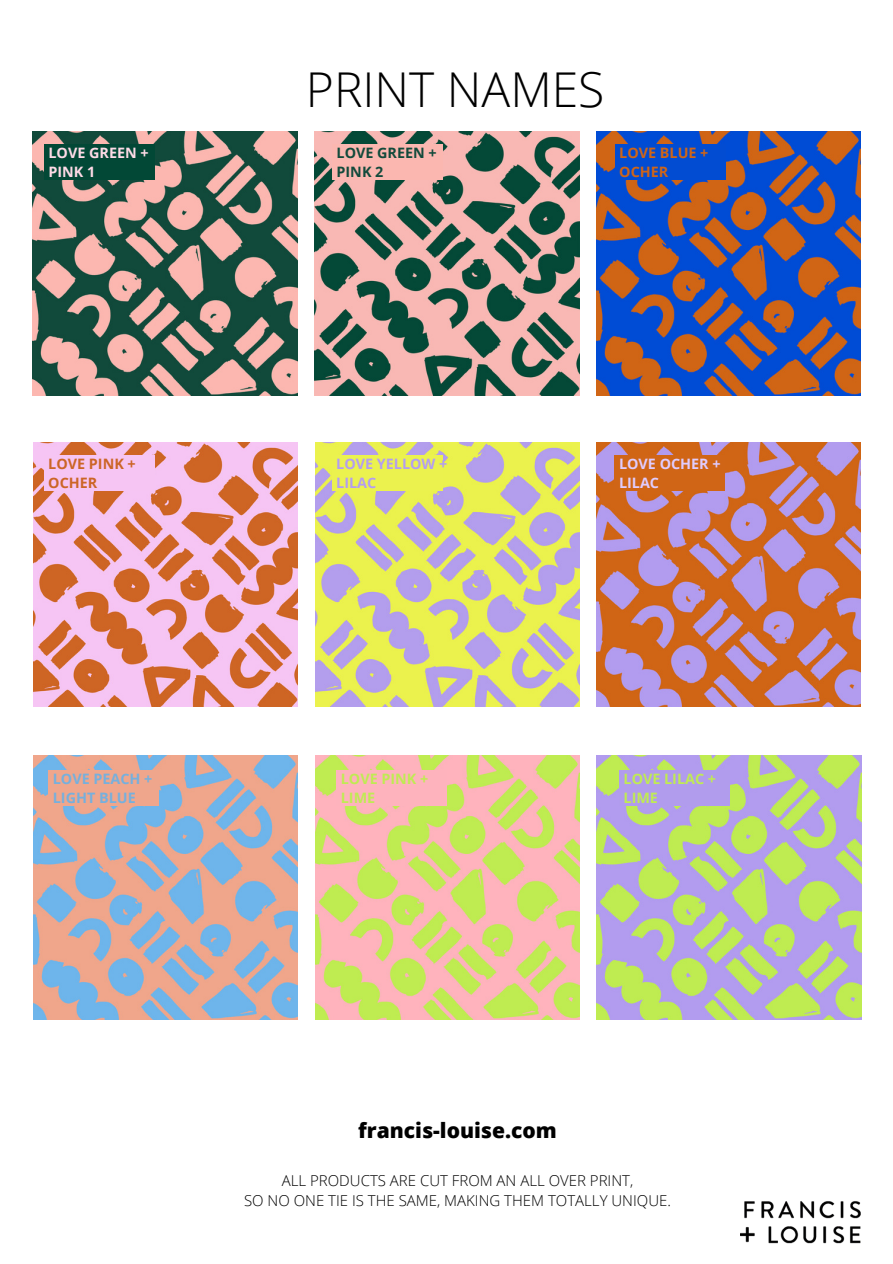
<style>
.page{position:relative;width:893px;height:1264px;background:#fff}
.page>*{position:absolute;margin:0;border:0;box-sizing:border-box;transform-origin:0 0}
.t1{font:300 48px "Open Sans";color:#000}
.t2{font:800 21px "Open Sans";color:#000}
.t3{font:300 15px "Open Sans";color:#000}
.t4{font:700 14.4px/19.2px "Open Sans";color:#c0eb53}
.t5{font:700 14.4px/19.2px "Open Sans";color:#76b0dd}
.t6{font:700 14.4px/19.2px "Open Sans";color:#b39df2}
.t7{font:700 14.4px/19.2px "Open Sans";color:#fedbe7}
.t8{font:700 14.4px/19.2px "Open Sans";color:#124a3b}
.t9{font:700 14.4px/19.2px "Open Sans";color:#e0ccfe}
.t10{font:700 14.4px/19.2px "Open Sans";color:#cc6526}
.t11{font:700 14.4px/19.2px "Open Sans";color:#d06517}
</style>
<div class="page">
<img style="left:33px;top:131px;width:264px;height:265px">
<img style="left:33px;top:442px;width:264px;height:265px">
<img style="left:315px;top:442px;width:264px;height:265px">
<img style="left:33px;top:755px;width:264px;height:264px">
<img style="left:315px;top:131px;width:264px;height:265px">
<img style="left:315px;top:755px;width:264px;height:264px">
<img style="left:596px;top:131px;width:264px;height:265px">
<img style="left:596px;top:442px;width:264px;height:265px">
<img style="left:596px;top:755px;width:264px;height:264px">
<img style="left:740px;top:1201px;width:120px;height:43px">
<div style="left:44px;top:144px;width:110px;height:36px;background:#024836"></div>
<div style="left:44px;top:455px;width:110px;height:36px;background:#f6c5f3"></div>
<div style="left:48px;top:770px;width:111px;height:36px;background:#efa68c"></div>
<div style="left:332px;top:144px;width:110px;height:36px;background:#fbb7b0"></div>
<div style="left:332px;top:455px;width:110px;height:36px;background:#ebf24e"></div>
<div style="left:336px;top:770px;width:111px;height:36px;background:#feb3bd"></div>
<div style="left:614px;top:144px;width:111px;height:36px;background:#024cd2"></div>
<div style="left:614px;top:455px;width:111px;height:36px;background:#d06516"></div>
<div style="left:619px;top:770px;width:110px;height:36px;background:#b19ced"></div>
<p class="t1" style="left:306px;top:55px;width:300px">PRINT NAMES</p>
<p class="t7" style="left:49px;top:142px;width:102px">LOVE GREEN +<br>PINK 1</p>
<p class="t8" style="left:336px;top:142px;width:102px">LOVE GREEN +<br>PINK 2</p>
<p class="t11" style="left:619px;top:142px;width:91px">LOVE BLUE +<br>OCHER</p>
<p class="t10" style="left:48px;top:453px;width:89px">LOVE PINK +<br>OCHER</p>
<p class="t6" style="left:336px;top:453px;width:112px">LOVE YELLOW +<br>LILAC</p>
<p class="t9" style="left:619px;top:453px;width:103px">LOVE OCHER +<br>LILAC</p>
<p class="t5" style="left:53px;top:768px;width:101px">LOVE PEACH +<br>LIGHT BLUE</p>
<p class="t4" style="left:341px;top:768px;width:89px">LOVE PINK +<br>LIME</p>
<p class="t4" style="left:623px;top:768px;width:94px">LOVE LILAC +<br>LIME</p>
<p class="t2" style="left:358px;top:1115px;width:200px">francis-louise.com</p>
<p class="t3" style="left:282px;top:1169px;width:353px">ALL PRODUCTS ARE CUT FROM AN ALL OVER PRINT,</p>
<p class="t3" style="left:244px;top:1189px;width:428px">SO NO ONE TIE IS THE SAME, MAKING THEM TOTALLY UNIQUE.</p>
</div>
